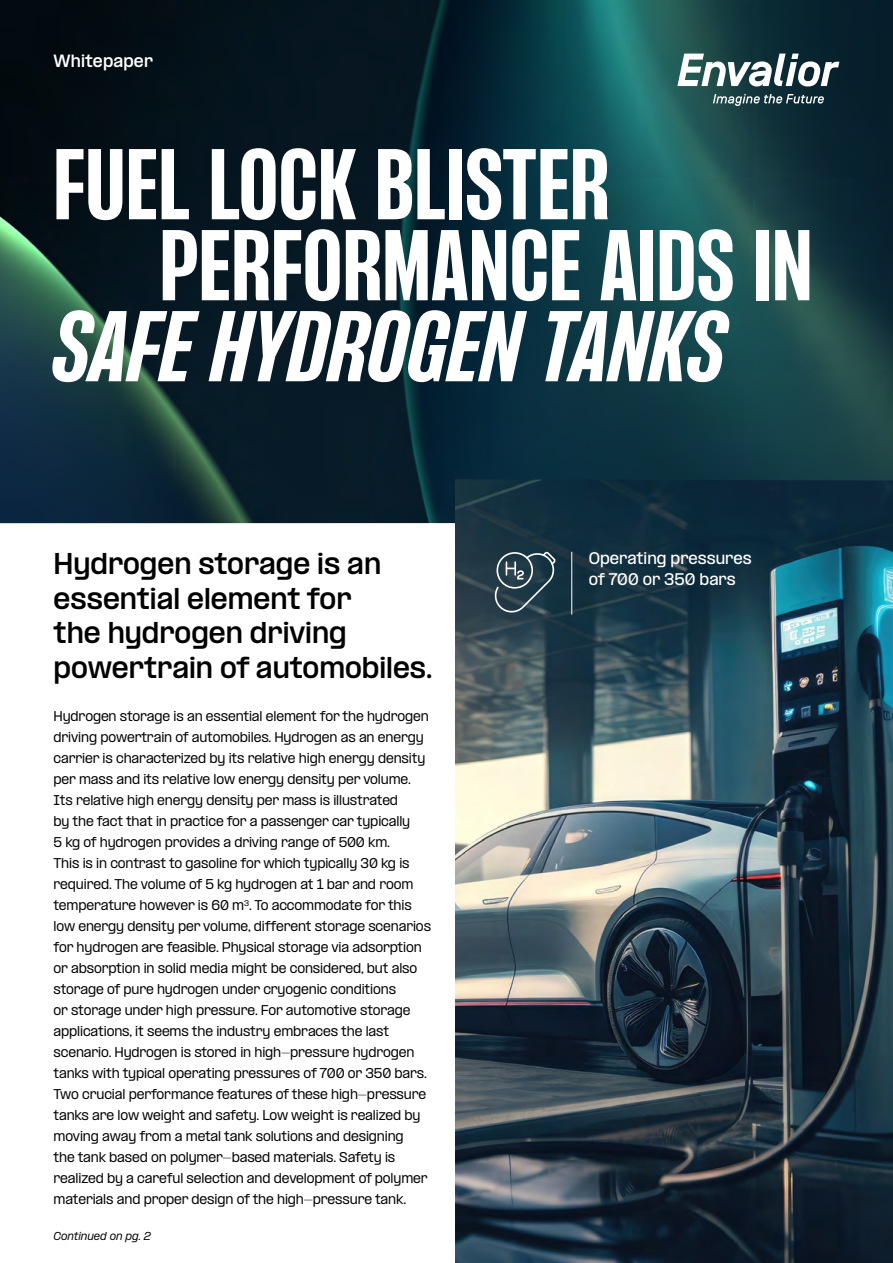
<style>
.page{position:relative;width:893px;height:1263px;background:#fff}
.page>*{position:absolute;margin:0;border:0;box-sizing:border-box;transform-origin:0 0}
.t1{font:700 condensed 87.75px/81px "PP Formula";letter-spacing:.01em;color:#fff}
.t2{font:italic 700 condensed 87.75px "PP Formula";letter-spacing:.01em;color:#fff}
.t3{font:700 25.5px/34.5px "PP Formula";color:#000}
.t4{font:700 15px "PP Formula";letter-spacing:.01em;color:#fff}
.t5{font:600 14.25px/21px "PP Formula";color:#fff}
.t6{font:500 12px/21px "PP Formula";letter-spacing:-.01em;color:#000}
.t7{font:italic 500 9.75px "PP Formula";color:#000}
</style>
<div class="page">
<img style="left:0;top:0;width:893px;height:523px">
<img style="left:455px;top:479px;width:438px;height:784px">
<svg style="left:495px;top:552px;width:60px;height:60px;background:#3a515c"></svg>
<div style="left:496px;top:552px;width:37px;height:37px;border:2px solid #fff;border-radius:50%"></div>
<hr style="left:571px;top:552px;width:1px;height:63px;background:#fff">
<svg style="left:677px;top:54px;width:162px;height:33px"></svg>
<svg style="left:713px;top:94px;width:111px;height:12px"></svg>
<p class="t4" style="left:54px;top:52px;width:101px">Whitepaper</p>
<h1 class="t1" style="left:160px;top:144px;width:654px;text-indent:-106px">FUEL LOCK BLISTER<br>PERFORMANCE AIDS IN</h1>
<h1 class="t2" style="left:54px;top:293px;width:673px">SAFE HYDROGEN TANKS</h1>
<h2 class="t3" style="left:54px;top:547px;width:380px">Hydrogen storage is an essential element for<br>the hydrogen driving powertrain of automobiles.</h2>
<p class="t6" style="left:54px;top:706px;width:379px">Hydrogen storage is an essential element for the hydrogen driving powertrain of automobiles. Hydrogen as an energy carrier is characterized by its relative high energy density per mass and its relative low energy density per volume.<br>Its relative high energy density per mass is illustrated<br>by the fact that in practice for a passenger car typically<br>5 kg of hydrogen provides a driving range of 500 km.<br>This is in contrast to gasoline for which typically 30 kg is required. The volume of 5 kg hydrogen at 1 bar and room temperature however is 60 m<sup>3</sup>. To accommodate for this low energy density per volume, different storage scenarios for hydrogen are feasible. Physical storage via adsorption or absorption in solid media might be considered, but also storage of pure hydrogen under cryogenic conditions<br>or storage under high pressure. For automotive storage applications, it seems the industry embraces the last scenario. Hydrogen is stored in high-pressure hydrogen tanks with typical operating pressures of 700 or 350 bars.<br>Two crucial performance features of these high-pressure tanks are low weight and safety. Low weight is realized by moving away from a metal tank solutions and designing<br>the tank based on polymer-based materials. Safety is realized by a careful selection and development of polymer materials and proper design of the high-pressure tank.</p>
<p class="t7" style="left:54px;top:1230px;width:99px">Continued on pg. 2</p>
<p class="t5" style="left:589px;top:547px;width:165px">Operating pressures of 700 or 350 bars</p>
</div>
